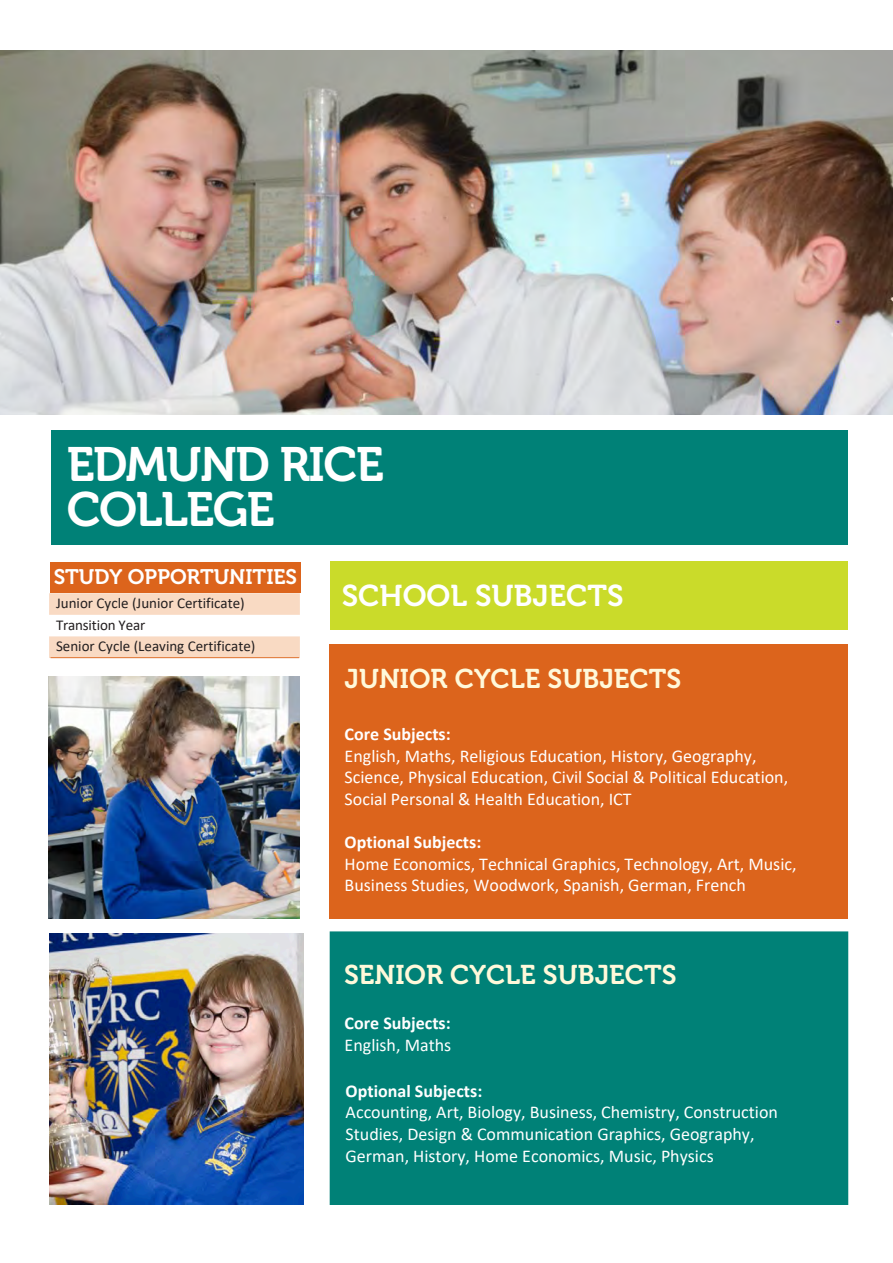
<style>
.page{position:relative;width:893px;height:1263px;background:#fff}
.page>*{position:absolute;margin:0;border:0;box-sizing:border-box;transform-origin:0 0}
.t1{font:48px/45px "Museo 700";letter-spacing:-.03em;color:#fff}
.t2{font:30px "Museo 700";color:#fff}
.t3{font:27px "Museo 700";color:#fff9da}
.t4{font:21px "Museo 700";color:#fff}
.t5{font:18px/21.6px "Calibri";color:#fff}
.t6{font:700 18px/21.6px "Calibri";color:#fff}
.t7{font:15px "Calibri";color:#231f20}
.s1{font-style:inherit}
.s2{font-weight:700}
.s3{font-weight:400}
</style>
<div class="page">
<div style="left:51px;top:429px;width:797px;height:115px;background:#008177"></div>
<div style="left:330px;top:931px;width:518px;height:273px;background:#008177"></div>
<div style="left:329px;top:644px;width:519px;height:274px;background:#dc641c"></div>
<div style="left:50px;top:562px;width:250px;height:31px;background:#dc641c"></div>
<svg style="left:50px;top:593px;width:250px;height:65px"></svg>
<div style="left:330px;top:561px;width:518px;height:69px;background:#cadb2a"></div>
<hr style="left:51px;top:657px;width:248px;height:1px;background:#dc641c">
<img style="left:50px;top:934px;width:253px;height:270px">
<img style="left:0;top:51px;width:892px;height:363px">
<img style="left:49px;top:676px;width:250px;height:242px">
<p class="t1" style="left:67px;top:442px;width:318px">EDMUND RICE<br>COLLEGE</p>
<p class="t4" style="left:54px;top:565px;width:245px"><span class="s1">S</span>TUDY OPPORTUNITIES</p>
<p class="t7" style="left:56px;top:592px;width:190px">Junior Cycle (Junior Certificate)</p>
<p class="t7" style="left:56px;top:614px;width:91px">Transition Year</p>
<p class="t7" style="left:56px;top:635px;width:201px">Senior Cycle (Leaving Certificate)</p>
<p class="t2" style="left:342px;top:579px;width:283px">SCHOOL SUBJECTS</p>
<p class="t3" style="left:345px;top:664px;width:338px">JUNIOR CYCLE SUBJECTS</p>
<p class="t5" style="left:345px;top:723px;width:445px"><span class="s2">Core Subjects:<br></span>English, Maths, Religious Education, History, Geography, Science, Physical Education, Civil Social &amp; Political Education, Social Personal &amp; Health Education, ICT</p>
<p class="t5" style="left:345px;top:831px;width:453px"><span class="s2">Optional Subjects:<br></span>Home Economics, Technical Graphics, Technology, Art, Music,<br>Business Studies, Woodwork, Spanish, German, French</p>
<p class="t3" style="left:344px;top:959px;width:334px">SENIOR CYCLE SUBJECTS</p>
<p class="t6" style="left:345px;top:1012px;width:108px">Core Subjects:<br><span class="s3">English, Maths</span></p>
<p class="t5" style="left:346px;top:1080px;width:434px"><span class="s2">Optional Subjects:<br></span>Accounting, Art, Biology, Business, Chemistry, Construction Studies, Design &amp; Communication Graphics, Geography, German, History, Home Economics, Music, Physics</p>
</div>
